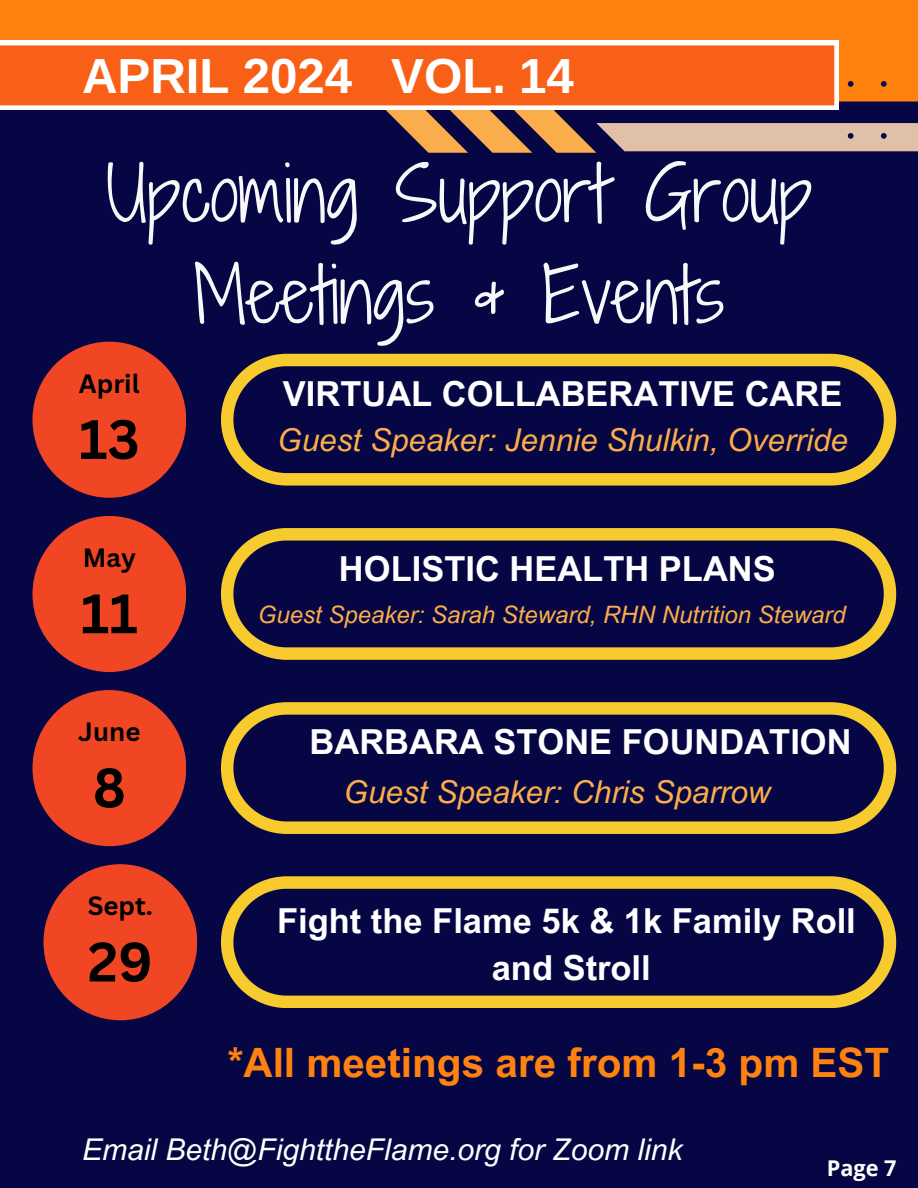
<style>
.page{position:relative;width:918px;height:1188px;background:#060644}
.page>*{position:absolute;margin:0;border:0;box-sizing:border-box;transform-origin:0 0}
.t1{font:72.75px/101.2px "Shadows Into Light Two";color:#f7f8fa;text-align:center}
.t2{font:700 54.3px "Canva Sans";color:#000}
.t3{font:49.2px "Ramabhadra";color:#fff}
.t4{font:700 40.5px "Arial MT Pro";color:#ff8210}
.t5{font:700 34.5px/47.2px "Arial MT Pro";color:#fff;text-align:center}
.t6{font:italic 31.5px "Arial MT Pro";color:#fcad4b}
.t7{font:italic 30px "Arial MT Pro";color:#fff}
.t8{font:700 25.8px "Canva Sans";color:#000}
.t9{font:italic 24px "Arial MT Pro";color:#fcad4b}
.t10{font:700 21.75px "Open Sans";color:#fff}
</style>
<div class="page">
<div style="left:0;top:0;width:918px;height:45px;background:#ff8210"></div>
<svg style="left:0;top:41px;width:839px;height:69px;background:#f98047"></svg>
<svg style="left:321px;top:45px;width:597px;height:108px"></svg>
<div style="left:32px;top:342px;width:154px;height:156px;background:#f14623;border-radius:50%"></div>
<div style="left:32px;top:516px;width:154px;height:156px;background:#f14623;border-radius:50%"></div>
<div style="left:32px;top:690px;width:154px;height:156px;background:#f14623;border-radius:50%"></div>
<div style="left:43px;top:864px;width:154px;height:156px;background:#f14623;border-radius:50%"></div>
<svg style="left:221px;top:354px;width:675px;height:131px"></svg>
<svg style="left:221px;top:528px;width:675px;height:132px"></svg>
<svg style="left:221px;top:702px;width:675px;height:132px"></svg>
<svg style="left:221px;top:876px;width:675px;height:132px"></svg>
<h6 class="t3" style="left:82px;top:48px;width:493px">APRIL 2024 VOL. 14</h6>
<p class="t1" style="left:106px;top:143px;width:708px">Upcoming Support Group<br>Meetings &amp; Events</p>
<p class="t8" style="left:79px;top:365px;width:62px">April</p>
<h2 class="t2" style="left:79px;top:401px;width:62px">13</h2>
<p class="t8" style="left:83px;top:539px;width:55px">May</p>
<h1 class="t2" style="left:81px;top:575px;width:59px">11</h1>
<p class="t8" style="left:78px;top:713px;width:64px">June</p>
<p class="t2" style="left:93px;top:749px;width:35px">8</p>
<p class="t8" style="left:88px;top:888px;width:67px">Sept.</p>
<h4 class="t2" style="left:88px;top:923px;width:67px">29</h4>
<p class="t5" style="left:283px;top:375px;width:561px">VIRTUAL COLLABERATIVE CARE</p>
<p class="t6" style="left:277px;top:428px;width:572px">Guest Speaker: Jennie Shulkin, Override</p>
<h4 class="t5" style="left:339px;top:549px;width:438px">HOLISTIC HEALTH PLANS</h4>
<p class="t9" style="left:258px;top:605px;width:590px">Guest Speaker: Sarah Steward, RHN Nutrition Steward</p>
<p class="t5" style="left:310px;top:723px;width:544px">BARBARA STONE FOUNDATION</p>
<p class="t6" style="left:344px;top:780px;width:429px">Guest Speaker: Chris Sparrow</p>
<p class="t5" style="left:277px;top:902px;width:580px">Fight the Flame 5k &amp; 1k Family Roll and Stroll</p>
<h6 class="t4" style="left:228px;top:1048px;width:663px">*All meetings are from 1-3 pm EST</h6>
<h4 class="t7" style="left:82px;top:1138px;width:602px">Email Beth@FighttheFlame.org for Zoom link</h4>
<p class="t10" style="left:827px;top:1153px;width:71px">Page 7</p>
</div>
